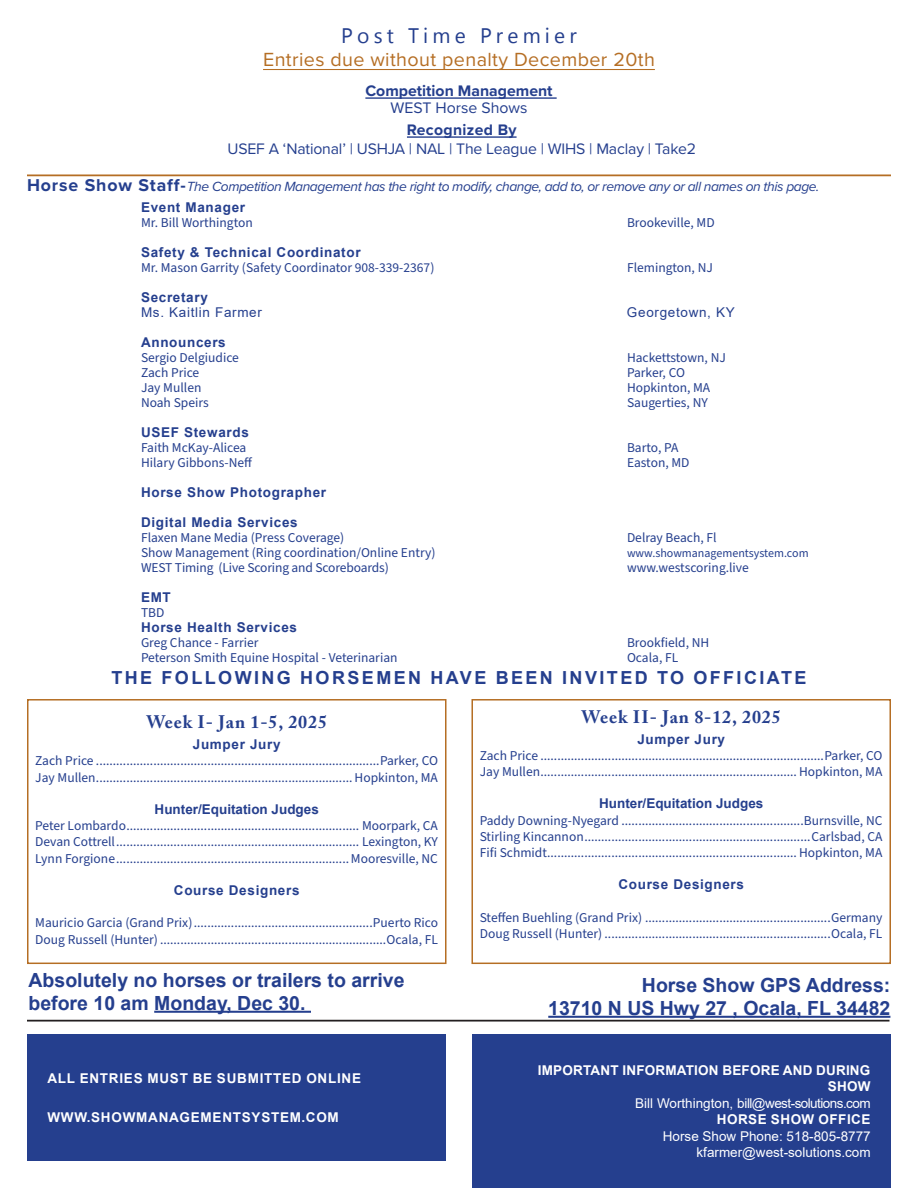
<style>
.page{position:relative;width:918px;height:1188px;background:#fff}
.page>*{position:absolute;margin:0;border:0;box-sizing:border-box;transform-origin:0 0}
.t1{font:21px "Myanmar Text";letter-spacing:.2em;color:#253f8e}
.t2{font:19.65px "Proxima Nova";letter-spacing:.02em;color:#b56e24}
.t3{font:700 19.5px/23px "Arial";color:#253f8e}
.City_state_spacing{font:700 18px "Arial";letter-spacing:.135em;color:#253f8e}
.City_state_spacing_Judges_box{font:700 18px "Adobe Caslon Pro";letter-spacing:.05em;color:#253f8e}
.executive_memebers_spacing{font:700 15.9px "Proxima Nova";color:#253f8e}
.t4{font:15.9px "Proxima Nova";color:#253f8e}
.executive_memebers_spacing-2{font:15.75px "Proxima Nova";letter-spacing:-.01em;color:#253f8e}
.executive_memebers_spacing-3{font:700 15.75px "Proxima Nova";letter-spacing:.02em;color:#253f8e}
.t5{font:italic 13.8px "Proxima Nova";letter-spacing:-.03em;color:#253f8e}
.City_state_spacing_Judges_box-2{font:13.5px "Source Sans Pro";color:#253f8e}
.City_state_spacing-2{font:13.5px "Source Sans Pro";color:#253f8e}
.City_state_spacing-3{font:700 13.5px "Arial";letter-spacing:.05em;color:#253f8e}
.t6{font:700 13.5px "Arial";letter-spacing:.055em;color:#fff}
.t7{font:13.5px "Arial";color:#fff}
.City_state_spacing_Judges_box-3{font:700 13.5px "Arial";letter-spacing:.05em;color:#253f8e}
.City_state_spacing_Judges_box-4{font:700 13.5px "Arial";color:#253f8e}
.t8{font:700 13.5px/16.5px "Arial";letter-spacing:.015em;color:#fff;text-align:right}
.t9{font:13.5px "Arial";letter-spacing:-.04em;color:#fff}
.City_state_spacing-4{font:13.5px "Arial";letter-spacing:.05em;color:#253f8e}
.t10{font:700 13.5px "Arial";letter-spacing:.035em;color:#fff}
.City_state_spacing-5{font:12px "Source Sans Pro";color:#253f8e}
.s1{font-weight:700;font-style:normal;font-size:17.7px}
</style>
<div class="page">
<hr style="left:263px;top:69px;width:392px;height:1px;background:#b56e24">
<hr style="left:365px;top:97px;width:192px;height:2px;background:#253f8e">
<div style="left:27px;top:1034px;width:418px;height:127px;background:#253f8e"></div>
<div style="left:473px;top:1034px;width:418px;height:154px;background:#253f8e"></div>
<hr style="left:27px;top:1020px;width:863px;height:2px;background:#231f20">
<hr style="left:407px;top:136px;width:110px;height:2px;background:#253f8e">
<hr style="left:27px;top:174px;width:864px;height:2px;background:#b56e24">
<div style="left:27px;top:699px;width:420px;height:265px;border:2px solid #b56e24"></div>
<div style="left:471px;top:699px;width:420px;height:265px;border:2px solid #b56e24"></div>
<hr style="left:548px;top:1016px;width:342px;height:2px;background:#253f8e">
<hr style="left:154px;top:1011px;width:157px;height:2px;background:#253f8e">
<p class="t1" style="left:341px;top:23px;width:237px">Post Time Premier</p>
<p class="t2" style="left:263px;top:45px;width:393px">Entries due without penalty December 20th</p>
<p class="executive_memebers_spacing" style="left:365px;top:79px;width:189px">Competition Management</p>
<p class="t4" style="left:390px;top:96px;width:139px">WEST Horse Shows</p>
<p class="executive_memebers_spacing-3" style="left:407px;top:118px;width:111px">Recognized By</p>
<p class="executive_memebers_spacing-2" style="left:228px;top:137px;width:470px">USEF A ‘National’ | USHJA | NAL | The League | WIHS | Maclay | Take2</p>
<p class="t5" style="left:27px;top:176px;width:794px"><span class="s1">Horse Show Staff-</span>The Competition Management has the right to modify, change, add to, or remove any or all names on this page.</p>
<p class="City_state_spacing-3" style="left:141px;top:197px;width:106px">Event Manager</p>
<p class="City_state_spacing-2" style="left:141px;top:213px;width:113px">Mr. Bill Worthington</p>
<p class="City_state_spacing-2" style="left:627px;top:213px;width:89px">Brookeville, MD</p>
<p class="City_state_spacing-3" style="left:141px;top:242px;width:221px">Safety &amp; Technical Coordinator</p>
<p class="City_state_spacing-2" style="left:141px;top:258px;width:295px">Mr. Mason Garrity (Safety Coordinator 908-339-2367)</p>
<p class="City_state_spacing-2" style="left:627px;top:258px;width:87px">Flemington, NJ</p>
<p class="City_state_spacing-3" style="left:141px;top:287px;width:68px">Secretary</p>
<p class="City_state_spacing-4" style="left:141px;top:303px;width:122px">Ms. Kaitlin Farmer</p>
<p class="City_state_spacing-4" style="left:627px;top:303px;width:109px">Georgetown, KY</p>
<p class="City_state_spacing-3" style="left:141px;top:332px;width:86px">Announcers</p>
<p class="City_state_spacing-2" style="left:141px;top:348px;width:99px">Sergio Delgiudice</p>
<p class="City_state_spacing-2" style="left:627px;top:348px;width:100px">Hackettstown, NJ</p>
<p class="City_state_spacing-2" style="left:141px;top:363px;width:60px">Zach Price</p>
<p class="City_state_spacing-2" style="left:627px;top:363px;width:59px">Parker, CO</p>
<p class="City_state_spacing-2" style="left:141px;top:378px;width:62px">Jay Mullen</p>
<p class="City_state_spacing-2" style="left:627px;top:378px;width:85px">Hopkinton, MA</p>
<p class="City_state_spacing-2" style="left:141px;top:393px;width:69px">Noah Speirs</p>
<p class="City_state_spacing-2" style="left:627px;top:393px;width:82px">Saugerties, NY</p>
<p class="City_state_spacing-3" style="left:141px;top:422px;width:109px">USEF Stewards</p>
<p class="City_state_spacing-2" style="left:141px;top:438px;width:107px">Faith McKay-Alicea</p>
<p class="City_state_spacing-2" style="left:627px;top:438px;width:53px">Barto, PA</p>
<p class="City_state_spacing-2" style="left:141px;top:453px;width:113px">Hilary Gibbons-Neff</p>
<p class="City_state_spacing-2" style="left:627px;top:453px;width:64px">Easton, MD</p>
<p class="City_state_spacing-3" style="left:141px;top:482px;width:187px">Horse Show Photographer</p>
<p class="City_state_spacing-3" style="left:141px;top:512px;width:158px">Digital Media Services</p>
<p class="City_state_spacing-2" style="left:141px;top:528px;width:205px">Flaxen Mane Media (Press Coverage)</p>
<p class="City_state_spacing-2" style="left:627px;top:528px;width:91px">Delray Beach, Fl</p>
<p class="City_state_spacing-2" style="left:141px;top:543px;width:296px">Show Management (Ring coordination/Online Entry)</p>
<p class="City_state_spacing-5" style="left:627px;top:545px;width:183px">www.showmanagementsystem.com</p>
<p class="City_state_spacing-2" style="left:141px;top:558px;width:249px">WEST Timing (Live Scoring and Scoreboards)</p>
<p class="City_state_spacing-2" style="left:627px;top:558px;width:123px">www.westscoring.live</p>
<p class="City_state_spacing-3" style="left:141px;top:587px;width:31px">EMT</p>
<p class="City_state_spacing-2" style="left:141px;top:603px;width:25px">TBD</p>
<p class="City_state_spacing-3" style="left:141px;top:617px;width:158px">Horse Health Services</p>
<p class="City_state_spacing-2" style="left:141px;top:633px;width:119px">Greg Chance - Farrier</p>
<p class="City_state_spacing-2" style="left:627px;top:633px;width:84px">Brookfield, NH</p>
<p class="City_state_spacing-2" style="left:141px;top:648px;width:258px">Peterson Smith Equine Hospital - Veterinarian</p>
<p class="City_state_spacing-2" style="left:627px;top:648px;width:53px">Ocala, FL</p>
<p class="City_state_spacing" style="left:111px;top:665px;width:697px">THE FOLLOWING HORSEMEN HAVE BEEN INVITED TO OFFICIATE</p>
<p class="City_state_spacing_Judges_box" style="left:582px;top:706px;width:201px">Week II- Jan 8-12, 2025</p>
<p class="City_state_spacing_Judges_box-3" style="left:637px;top:729px;width:89px">Jumper Jury</p>
<p class="City_state_spacing_Judges_box-2" style="left:480px;top:746px;width:404px">Zach Price ....................................................................................Parker, CO</p>
<p class="City_state_spacing_Judges_box-2" style="left:480px;top:763px;width:404px">Jay Mullen............................................................................ Hopkinton, MA</p>
<p class="City_state_spacing_Judges_box-4" style="left:599px;top:794px;width:166px">Hunter/Equitation Judges</p>
<p class="City_state_spacing_Judges_box-2" style="left:480px;top:811px;width:404px">Paddy Downing-Nyegard ......................................................Burnsville, NC</p>
<p class="City_state_spacing_Judges_box-2" style="left:480px;top:827px;width:404px">Stirling Kincannon...................................................................Carlsbad, CA</p>
<p class="City_state_spacing_Judges_box-2" style="left:480px;top:844px;width:404px">Fifi Schmidt.......................................................................... Hopkinton, MA</p>
<p class="City_state_spacing_Judges_box-3" style="left:618px;top:875px;width:127px">Course Designers</p>
<p class="City_state_spacing_Judges_box-2" style="left:480px;top:908px;width:404px">Steffen Buehling (Grand Prix) .......................................................Germany</p>
<p class="City_state_spacing_Judges_box-2" style="left:480px;top:925px;width:404px">Doug Russell (Hunter) ...................................................................Ocala, FL</p>
<p class="t3" style="left:642px;top:974px;width:250px">Horse Show GPS Address:</p>
<p class="t3" style="left:548px;top:997px;width:344px">13710 N US Hwy 27 , Ocala, FL 34482</p>
<p class="City_state_spacing_Judges_box" style="left:146px;top:711px;width:182px">Week I- Jan 1-5, 2025</p>
<p class="City_state_spacing_Judges_box-3" style="left:193px;top:735px;width:89px">Jumper Jury</p>
<p class="City_state_spacing_Judges_box-2" style="left:35px;top:752px;width:404px">Zach Price ....................................................................................Parker, CO</p>
<p class="City_state_spacing_Judges_box-2" style="left:35px;top:768px;width:404px">Jay Mullen............................................................................ Hopkinton, MA</p>
<p class="City_state_spacing_Judges_box-4" style="left:155px;top:800px;width:166px">Hunter/Equitation Judges</p>
<p class="City_state_spacing_Judges_box-2" style="left:35px;top:817px;width:404px">Peter Lombardo..................................................................... Moorpark, CA</p>
<p class="City_state_spacing_Judges_box-2" style="left:35px;top:833px;width:404px">Devan Cottrell........................................................................ Lexington, KY</p>
<p class="City_state_spacing_Judges_box-2" style="left:35px;top:849px;width:404px">Lynn Forgione.....................................................................Mooresville, NC</p>
<p class="City_state_spacing_Judges_box-3" style="left:174px;top:881px;width:127px">Course Designers</p>
<p class="City_state_spacing_Judges_box-2" style="left:35px;top:914px;width:404px">Mauricio Garcia (Grand Prix).....................................................Puerto Rico</p>
<p class="City_state_spacing_Judges_box-2" style="left:35px;top:930px;width:404px">Doug Russell (Hunter) ...................................................................Ocala, FL</p>
<p class="t3" style="left:28px;top:969px;width:378px">Absolutely no horses or trailers to arrive before 10 am Monday, Dec 30.</p>
<p class="t6" style="left:47px;top:1069px;width:315px">ALL ENTRIES MUST BE SUBMITTED ONLINE</p>
<p class="t6" style="left:47px;top:1108px;width:293px">WWW.SHOWMANAGEMENTSYSTEM.COM</p>
<p class="t8" style="left:538px;top:1062px;width:334px">IMPORTANT INFORMATION BEFORE AND DURING<br>SHOW</p>
<p class="t9" style="left:635px;top:1094px;width:237px">Bill Worthington, bill@west-solutions.com</p>
<p class="t10" style="left:717px;top:1110px;width:155px">HORSE SHOW OFFICE</p>
<p class="t7" style="left:663px;top:1127px;width:209px">Horse Show Phone: 518-805-8777</p>
<p class="t7" style="left:697px;top:1143px;width:176px">kfarmer@west-solutions.com</p>
</div>
